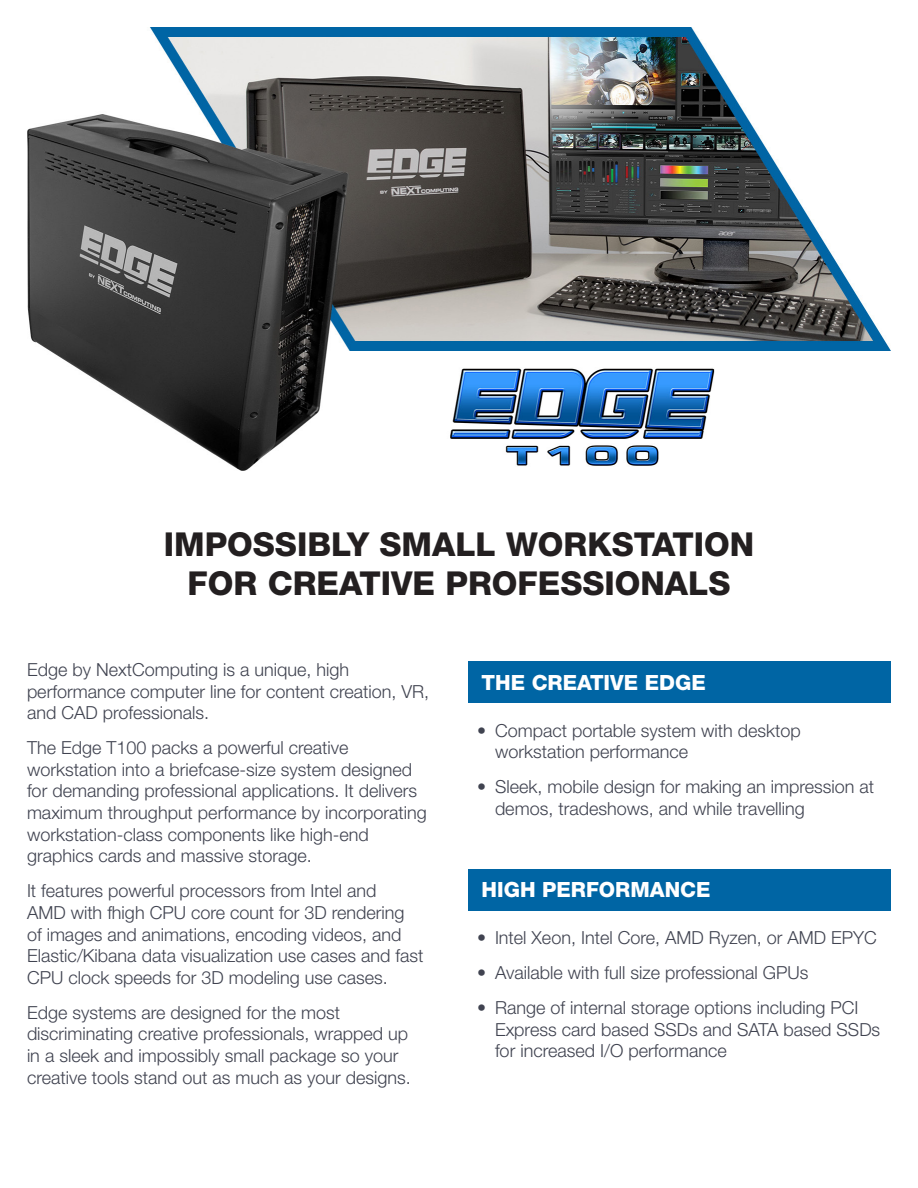
<style>
.page{position:relative;width:918px;height:1188px;background:#fff}
.page>*{position:absolute;margin:0;border:0;box-sizing:border-box;transform-origin:0 0}
.Front_Sub-Head_LG{font:800 33px/39px "Helvetica Neue LT Std";color:#231f20;text-align:center}
.Front_Sub-Head{font:800 21px "Helvetica Neue LT Std";color:#fff}
.Front_Body_Copy{font:300 18px/21.6px "Helvetica Neue LT Std";color:#404350}
</style>
<div class="page">
<img style="left:27px;top:27px;width:864px;height:444px">
<div style="left:468px;top:662px;width:423px;height:41px;background:#0065a4"></div>
<div style="left:468px;top:869px;width:423px;height:42px;background:#0065a4"></div>
<p class="Front_Sub-Head_LG" style="left:164px;top:524px;width:592px">IMPOSSIBLY SMALL WORKSTATION<br>FOR CREATIVE PROFESSIONALS</p>
<p class="Front_Body_Copy" style="left:27px;top:658px;width:404px">Edge by NextComputing is a unique, high performance computer line for content creation, VR, and CAD professionals.</p>
<p class="Front_Body_Copy" style="left:27px;top:737px;width:401px">The Edge T100 packs a powerful creative workstation into a briefcase-size system designed for demanding professional applications. It delivers maximum throughput performance by incorporating workstation-class components like high-end graphics cards and massive storage.</p>
<p class="Front_Body_Copy" style="left:27px;top:880px;width:398px">It features powerful processors from Intel and<br>AMD with fhigh CPU core count for 3D rendering of images and animations, encoding videos, and Elastic/Kibana data visualization use cases and fast CPU clock speeds for 3D modeling use cases.</p>
<p class="Front_Body_Copy" style="left:27px;top:1001px;width:385px">Edge systems are designed for the most discriminating creative professionals, wrapped up in a sleek and impossibly small package so your creative tools stand out as much as your designs.</p>
<p class="Front_Sub-Head" style="left:482px;top:670px;width:226px">THE CREATIVE EDGE</p>
<p class="Front_Body_Copy" style="left:495px;top:719px;width:307px;text-indent:-18px">• Compact portable system with desktop workstation performance</p>
<p class="Front_Body_Copy" style="left:495px;top:776px;width:381px;text-indent:-18px">• Sleek, mobile design for making an impression at demos, tradeshows, and while travelling</p>
<p class="Front_Sub-Head" style="left:482px;top:877px;width:231px">HIGH PERFORMANCE</p>
<p class="Front_Body_Copy" style="left:477px;top:926px;width:401px">• Intel Xeon, Intel Core, AMD Ryzen, or AMD EPYC</p>
<p class="Front_Body_Copy" style="left:477px;top:962px;width:333px">• Available with full size professional GPUs</p>
<p class="Front_Body_Copy" style="left:495px;top:997px;width:387px;text-indent:-18px">• Range of internal storage options including PCI<br>Express card based SSDs and SATA based SSDs for increased I/O performance</p>
</div>
